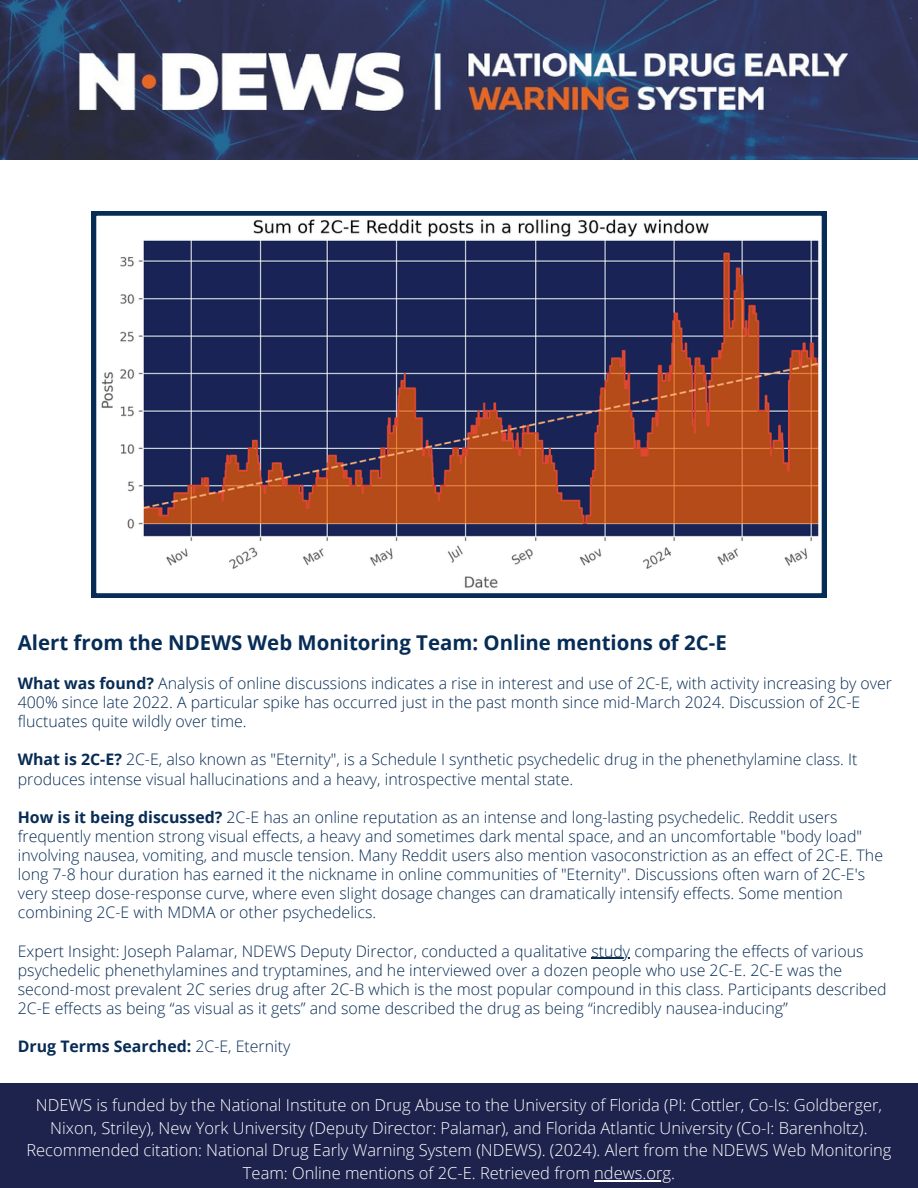
<style>
.page{position:relative;width:918px;height:1188px;background:#fff}
.page>*{position:absolute;margin:0;border:0;box-sizing:border-box;transform-origin:0 0}
.t1{font:700 20.4px "Open Sans";color:#072c55}
.t2{font:300 16.5px/22.5px "Open Sans";color:#fff;text-align:center}
.t3{font:300 15.9px/19.2px "Open Sans";color:#072c55}
.t4{font:700 15.9px "Open Sans";color:#072c55}
.s1{font-weight:700}
.s2{font-weight:300}
</style>
<div class="page">
<div style="left:0;top:1px;width:918px;height:1187px;background:#1e234d"></div>
<img style="left:0;top:0;width:918px;height:160px">
<div style="left:0;top:160px;width:918px;height:922px;background:#fff"></div>
<svg style="left:92px;top:211px;width:734px;height:387px"></svg>
<hr style="left:591px;top:958px;width:39px;height:1px;background:#072c55">
<hr style="left:594px;top:1180px;width:77px;height:1px;background:#fff">
<h1 class="t1" style="left:18px;top:628px;width:710px">Alert from the NDEWS Web Monitoring Team: Online mentions of 2C-E</h1>
<p class="t3" style="left:18px;top:673px;width:876px"><span class="s1">What was found?</span> Analysis of online discussions indicates a rise in interest and use of 2C-E, with activity increasing by over<br>400% since late 2022. A particular spike has occurred just in the past month since mid-March 2024. Discussion of 2C-E fluctuates quite wildly over time.</p>
<p class="t3" style="left:18px;top:750px;width:841px"><span class="s1">What is 2C-E?</span> 2C-E, also known as "Eternity", is a Schedule I synthetic psychedelic drug in the phenethylamine class. It produces intense visual hallucinations and a heavy, introspective mental state.</p>
<p class="t3" style="left:18px;top:807px;width:867px"><span class="s1">How is it being discussed?</span> 2C-E has an online reputation as an intense and long-lasting psychedelic. Reddit users frequently mention strong visual effects, a heavy and sometimes dark mental space, and an uncomfortable "body load" involving nausea, vomiting, and muscle tension. Many Reddit users also mention vasoconstriction as an effect of 2C-E. The long 7-8 hour duration has earned it the nickname in online communities of "Eternity". Discussions often warn of 2C-E's very steep dose-response curve, where even slight dosage changes can dramatically intensify effects. Some mention combining 2C-E with MDMA or other psychedelics.</p>
<p class="t3" style="left:18px;top:941px;width:847px">Expert Insight: Joseph Palamar, NDEWS Deputy Director, conducted a qualitative study comparing the effects of various</p>
<p class="t3" style="left:18px;top:960px;width:870px">psychedelic phenethylamines and tryptamines, and he interviewed over a dozen people who use 2C-E. 2C-E was the second-most prevalent 2C series drug after 2C-B which is the most popular compound in this class. Participants described<br>2C-E effects as being “as visual as it gets” and some described the drug as being “incredibly nausea-inducing”</p>
<p class="t4" style="left:18px;top:1035px;width:274px">Drug Terms Searched: <span class="s2">2C-E, Eternity</span></p>
<p class="t2" style="left:26px;top:1094px;width:867px">NDEWS is funded by the National Institute on Drug Abuse to the University of Florida (PI: Cottler, Co-Is: Goldberger, Nixon, Striley), New York University (Deputy Director: Palamar), and Florida Atlantic University (Co-I: Barenholtz).<br>Recommended citation: National Drug Early Warning System (NDEWS). (2024). Alert from the NDEWS Web Monitoring Team: Online mentions of 2C-E. Retrieved from ndews.org.</p>
</div>
